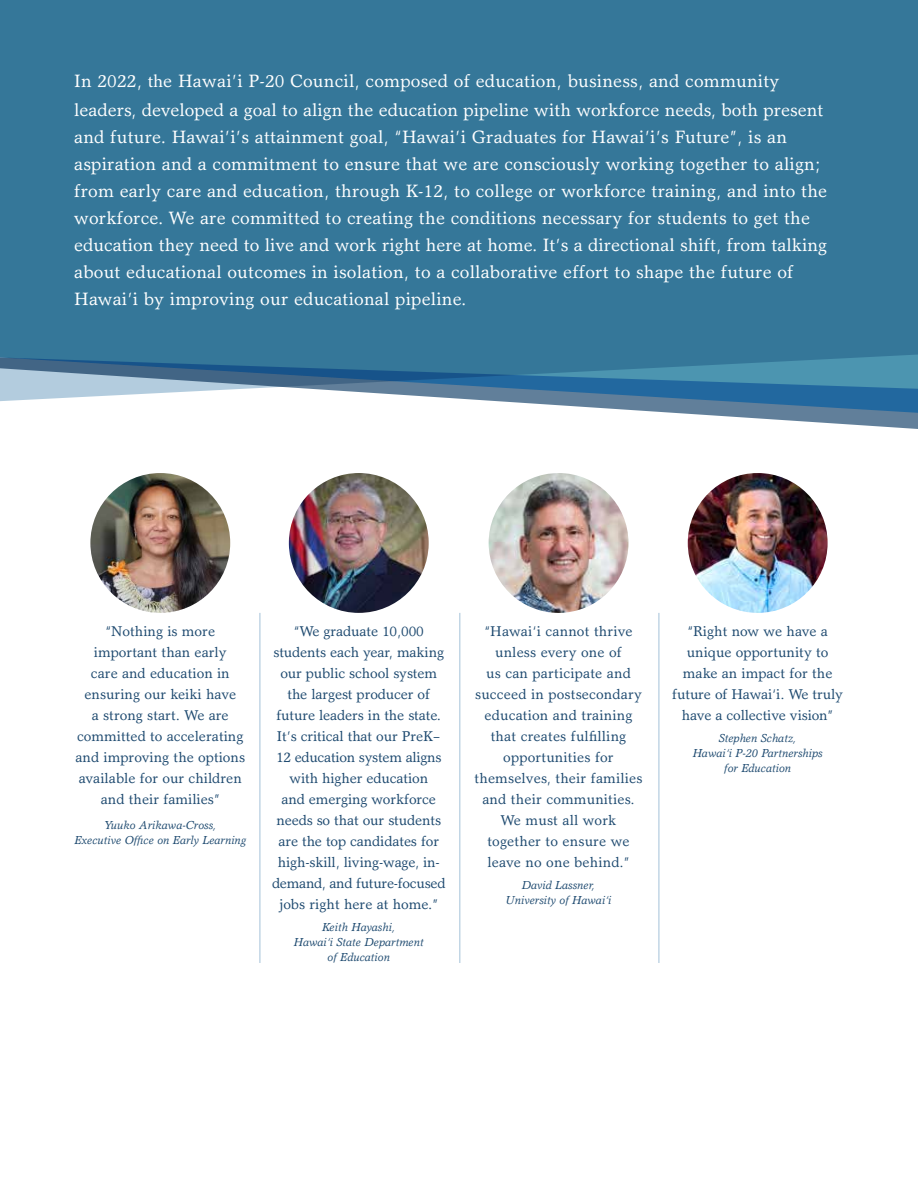
<style>
.page{position:relative;width:918px;height:1188px;background:#fff}
.page>*{position:absolute;margin:0;border:0;box-sizing:border-box;transform-origin:0 0}
.t1{font:18px/27.2px "Garth Graphic";letter-spacing:.01em;color:#fff}
.t2{font:14.25px/21px "Garth Graphic";color:#1d496f;text-align:center}
.t3{font:italic 11.7px/15px "Garth Graphic";color:#1d496f;text-align:center}
.s1{font-family:"Minion Pro"}
</style>
<div class="page">
<svg style="left:0;top:401px;width:918px;height:28px"></svg>
<svg style="left:0;top:0;width:918px;height:401px;background:#39799b"></svg>
<img style="left:289px;top:473px;width:140px;height:140px;border-radius:69px">
<img style="left:489px;top:473px;width:139px;height:140px;border-radius:70px">
<img style="left:90px;top:473px;width:140px;height:140px;border-radius:70px">
<img style="left:688px;top:473px;width:140px;height:140px;border-radius:70px">
<hr style="left:259px;top:613px;width:2px;height:350px;background:#c2d6e5">
<hr style="left:459px;top:613px;width:1px;height:350px;background:#c2d6e5">
<hr style="left:658px;top:613px;width:2px;height:350px;background:#c2d6e5">
<p class="t1" style="left:74px;top:67px;width:755px">In 2022, <span class="s1">th</span>e Hawai’i P-20 Council, composed of education, business, and community leaders, developed a goal to align the education pipeline with workforce needs, both present and future. Hawai’i’s attainment goal, “Hawai’i Graduates for Hawai’i’s Future”, is an aspiration and a commitment to ensure that we are consciously working together to align; from early care and education, through K-12, to college or workforce training, and into the workforce. We are committed to creating the conditions necessary for students to get the education they need to live and work right here at home. It’s a directional shift, from talking about educational outcomes in isolation, to a collaborative effort to shape the future of Hawai’i by improving our educational pipeline.</p>
<p class="t2" style="left:75px;top:620px;width:171px">“Nothing is more important than early<br>care and education in ensuring our keiki have<br>a strong start. We are committed to accelerating and improving the options available for our children and their families”</p>
<p class="t3" style="left:75px;top:818px;width:173px">Yuuko Arikawa-Cross,<br>Executive Office on Early Learning</p>
<p class="t2" style="left:272px;top:620px;width:175px">“We graduate 10,000 students each year, making our public school system the largest producer of future leaders in the state.<br>It’s critical that our PreK–<br>12 education system aligns with higher education<br>and emerging workforce needs so that our students are the top candidates for high-skill, living-wage, in&shy;demand, and future-focused jobs right here at home.”</p>
<p class="t3" style="left:294px;top:920px;width:131px">Keith Hayashi,<br>Hawai‘i State Department of Education</p>
<p class="t2" style="left:475px;top:620px;width:169px">“Hawai‘i cannot thrive unless every one of<br>us can participate and succeed in postsecondary education and training that creates fulfilling opportunities for themselves, their families and their communities.<br>We must all work together to ensure we leave no one behind.”</p>
<p class="t3" style="left:506px;top:878px;width:107px">David Lassner,<br>University of Hawai‘i</p>
<p class="t2" style="left:672px;top:620px;width:172px">“Right now we have a unique opportunity to make an impact for the future of Hawai‘i. We truly have a collective vision”</p>
<p class="t3" style="left:693px;top:731px;width:131px">Stephen Schatz,<br>Hawai‘i P-20 Partnerships for Education</p>
</div>
